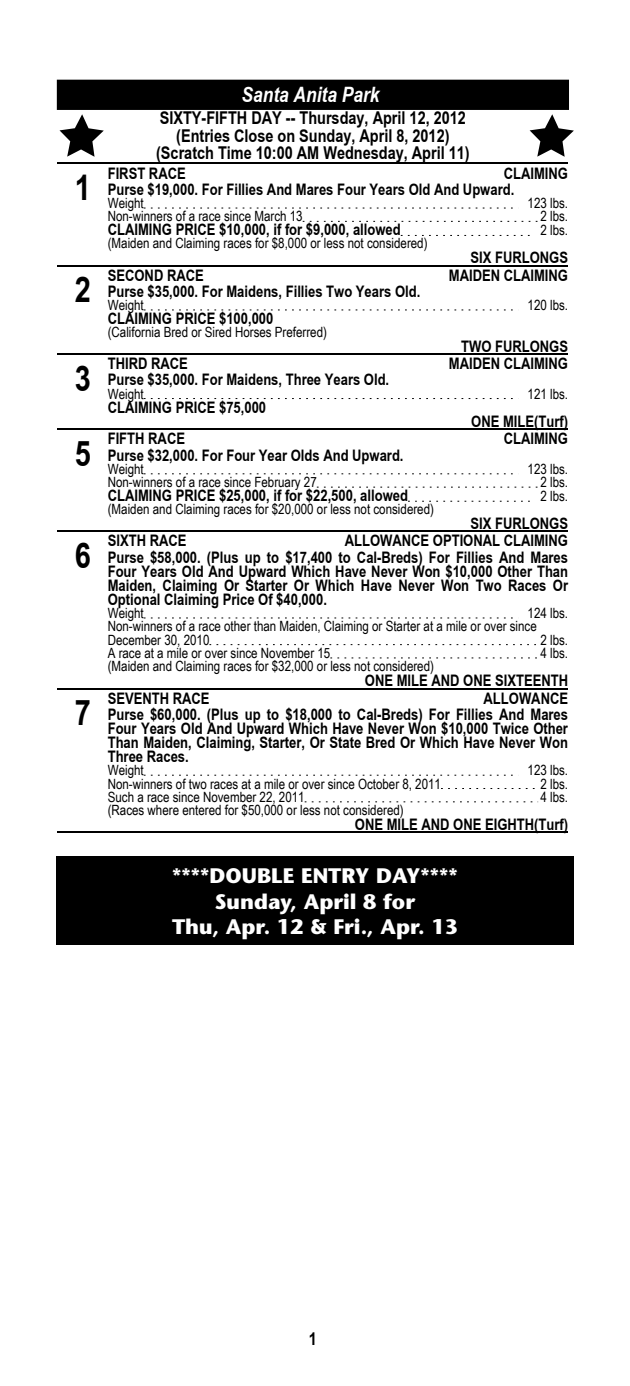
<style>
.page{position:relative;width:630px;height:1386px;background:#fff}
.page>*{position:absolute;margin:0;border:0;box-sizing:border-box;transform-origin:0 0}
.t1{font:700 35.35px "Arial Narrow";color:#000}
.t2{font:italic 700 21.18px "Arial Narrow";color:#fff}
.t3{font:700 21px/25.2px "Stone Sans Std";color:#fff;text-align:center}
.t4{font:700 17.68px/17.5px "Arial Narrow";color:#000;text-align:center}
.t5{font:700 15.92px/14px "Arial Narrow";color:#000;text-align:right}
.t6{font:14.17px/13.3px "Arial Narrow";color:#000}
</style>
<div class="page">
<div style="left:58px;top:81px;width:510px;height:28px;background:#000"></div>
<div style="left:57px;top:80px;width:512px;height:30px;border:2px solid #000"></div>
<hr style="left:58px;top:162px;width:510px;height:2px;background:#000">
<hr style="left:58px;top:265px;width:510px;height:1px;background:#000">
<svg style="left:144px;top:208px;width:369px;height:1px"></svg>
<svg style="left:303px;top:221px;width:235px;height:1px"></svg>
<svg style="left:401px;top:235px;width:129px;height:1px"></svg>
<hr style="left:58px;top:353px;width:510px;height:2px;background:#000">
<svg style="left:144px;top:310px;width:369px;height:1px"></svg>
<hr style="left:58px;top:429px;width:510px;height:1px;background:#000">
<svg style="left:144px;top:398px;width:369px;height:1px"></svg>
<hr style="left:58px;top:530px;width:510px;height:2px;background:#000">
<svg style="left:144px;top:474px;width:369px;height:1px"></svg>
<svg style="left:317px;top:487px;width:221px;height:1px"></svg>
<svg style="left:408px;top:501px;width:122px;height:1px"></svg>
<hr style="left:58px;top:688px;width:510px;height:1px;background:#000">
<svg style="left:144px;top:618px;width:369px;height:1px"></svg>
<svg style="left:209px;top:644px;width:327px;height:1px"></svg>
<svg style="left:330px;top:658px;width:207px;height:1px"></svg>
<hr style="left:58px;top:832px;width:510px;height:1px;background:#000">
<svg style="left:144px;top:775px;width:369px;height:1px"></svg>
<svg style="left:441px;top:788px;width:94px;height:1px"></svg>
<svg style="left:305px;top:802px;width:233px;height:1px"></svg>
<svg style="left:60px;top:114px;width:44px;height:43px"></svg>
<svg style="left:530px;top:114px;width:44px;height:43px"></svg>
<div style="left:56px;top:857px;width:518px;height:88px;background:#000"></div>
<h1 class="t1" style="left:75px;top:161px;width:18px">1</h1>
<h1 class="t1" style="left:75px;top:263px;width:18px">2</h1>
<h1 class="t1" style="left:75px;top:351px;width:18px">3</h1>
<h1 class="t1" style="left:75px;top:427px;width:18px">5</h1>
<h1 class="t1" style="left:75px;top:529px;width:18px">6</h1>
<h1 class="t1" style="left:75px;top:686px;width:18px">7</h1>
<h2 class="t2" style="left:242px;top:79px;width:139px">Santa Anita Park</h2>
<p class="t4" style="left:156px;top:108px;width:315px">SIXTY-FIFTH DAY -- Thursday, April 12, 2012 (Entries Close on Sunday, April 8, 2012) (Scratch Time 10:00 AM Wednesday, April 11)</p>
<p class="t5" style="left:108px;top:164px;width:462px;line-height:16.3px;text-align:left;text-indent:396px">CLAIMING<br>Purse $19,000. For Fillies And Mares Four Years Old And Upward.</p>
<p class="t6" style="left:108px;top:196px;width:38px">Weight</p>
<p class="t6" style="left:528px;top:196px;width:42px">123 lbs.</p>
<p class="t6" style="left:108px;top:209px;width:196px">Non-winners of a race since March 13</p>
<p class="t6" style="left:540px;top:209px;width:29px">2 lbs.</p>
<p class="t5" style="left:108px;top:222px;width:295px">CLAIMING PRICE $10,000, if for $9,000, allowed</p>
<p class="t6" style="left:540px;top:223px;width:29px">2 lbs.</p>
<p class="t6" style="left:108px;top:236px;width:321px">(Maiden and Claiming races for $8,000 or less not considered)</p>
<p class="t5" style="left:471px;top:250px;width:99px">SIX FURLONGS</p>
<p class="t5" style="left:108px;top:165px;width:80px">FIRST RACE</p>
<p class="t5" style="left:108px;top:267px;width:98px">SECOND RACE</p>
<p class="t5" style="left:449px;top:267px;width:121px">MAIDEN CLAIMING</p>
<p class="t5" style="left:108px;top:284px;width:314px">Purse $35,000. For Maidens, Fillies Two Years Old.</p>
<p class="t6" style="left:108px;top:298px;width:38px">Weight</p>
<p class="t6" style="left:528px;top:298px;width:42px">120 lbs.</p>
<p class="t5" style="left:108px;top:311px;width:167px">CLAIMING PRICE $100,000</p>
<p class="t6" style="left:108px;top:325px;width:221px">(California Bred or Sired Horses Preferred)</p>
<p class="t5" style="left:461px;top:338px;width:109px">TWO FURLONGS</p>
<p class="t5" style="left:108px;top:356px;width:82px">THIRD RACE</p>
<p class="t5" style="left:449px;top:356px;width:121px">MAIDEN CLAIMING</p>
<p class="t5" style="left:108px;top:372px;width:283px">Purse $35,000. For Maidens, Three Years Old.</p>
<p class="t6" style="left:108px;top:386px;width:38px">Weight</p>
<p class="t6" style="left:528px;top:386px;width:42px">121 lbs.</p>
<p class="t5" style="left:108px;top:399px;width:160px">CLAIMING PRICE $75,000</p>
<p class="t5" style="left:471px;top:413px;width:98px">ONE MILE(Turf)</p>
<p class="t5" style="left:108px;top:431px;width:79px">FIFTH RACE</p>
<p class="t5" style="left:504px;top:431px;width:66px">CLAIMING</p>
<p class="t5" style="left:108px;top:447px;width:297px">Purse $32,000. For Four Year Olds And Upward.</p>
<p class="t6" style="left:108px;top:462px;width:38px">Weight</p>
<p class="t6" style="left:528px;top:462px;width:42px">123 lbs.</p>
<p class="t6" style="left:108px;top:475px;width:211px">Non-winners of a race since February 27</p>
<p class="t6" style="left:540px;top:475px;width:29px">2 lbs.</p>
<p class="t5" style="left:108px;top:488px;width:302px">CLAIMING PRICE $25,000, if for $22,500, allowed</p>
<p class="t6" style="left:540px;top:489px;width:29px">2 lbs.</p>
<p class="t6" style="left:108px;top:502px;width:328px">(Maiden and Claiming races for $20,000 or less not considered)</p>
<p class="t5" style="left:471px;top:515px;width:99px">SIX FURLONGS</p>
<p class="t5" style="left:108px;top:532px;width:462px;line-height:16.3px">ALLOWANCE OPTIONAL CLAIMING<br>Purse $58,000. (Plus up to $17,400 to Cal-Breds) For Fillies And Mares</p>
<p class="t5" style="left:108px;top:563px;width:462px;text-align:justify">Four Years Old And Upward Which Have Never Won $10,000 Other Than Maiden, Claiming Or Starter Or Which Have Never Won Two Races Or Optional Claiming Price Of $40,000.</p>
<p class="t6" style="left:108px;top:606px;width:38px">Weight</p>
<p class="t5" style="left:108px;top:533px;width:80px">SIXTH RACE</p>
<p class="t6" style="left:108px;top:606px;width:462px;text-indent:420px">124 lbs.<br>Non-winners of a race other than Maiden, Claiming or Starter at a mile or over since<br>December 30, 2010</p>
<p class="t6" style="left:540px;top:632px;width:29px">2 lbs.</p>
<p class="t6" style="left:108px;top:646px;width:224px">A race at a mile or over since November 15</p>
<p class="t6" style="left:540px;top:646px;width:29px">4 lbs.</p>
<p class="t6" style="left:108px;top:659px;width:328px">(Maiden and Claiming races for $32,000 or less not considered)</p>
<p class="t5" style="left:365px;top:673px;width:205px">ONE MILE AND ONE SIXTEENTH</p>
<p class="t5" style="left:108px;top:689px;width:462px;line-height:16.3px">ALLOWANCE<br>Purse $60,000. (Plus up to $18,000 to Cal-Breds) For Fillies And Mares</p>
<p class="t5" style="left:108px;top:721px;width:462px;text-align:justify">Four Years Old And Upward Which Have Never Won $10,000 Twice Other Than Maiden, Claiming, Starter, Or State Bred Or Which Have Never Won Three Races.</p>
<p class="t6" style="left:108px;top:763px;width:38px">Weight</p>
<p class="t6" style="left:528px;top:763px;width:42px">123 lbs.</p>
<p class="t6" style="left:108px;top:776px;width:335px">Non-winners of two races at a mile or over since October 8, 2011</p>
<p class="t6" style="left:540px;top:776px;width:29px">2 lbs.</p>
<p class="t6" style="left:108px;top:790px;width:198px">Such a race since November 22, 2011</p>
<p class="t6" style="left:540px;top:790px;width:29px">4 lbs.</p>
<p class="t6" style="left:108px;top:803px;width:297px">(Races where entered for $50,000 or less not considered)</p>
<p class="t5" style="left:355px;top:816px;width:215px">ONE MILE AND ONE EIGHTH(Turf)</p>
<p class="t5" style="left:108px;top:690px;width:103px">SEVENTH RACE</p>
<h3 class="t3" style="left:172px;top:864px;width:287px">****DOUBLE ENTRY DAY****<br>Sunday, April 8 for<br>Thu, Apr. 12 &amp; Fri., Apr. 13</h3>
<p class="t4" style="left:309px;top:1329px;width:10px">1</p>
</div>
